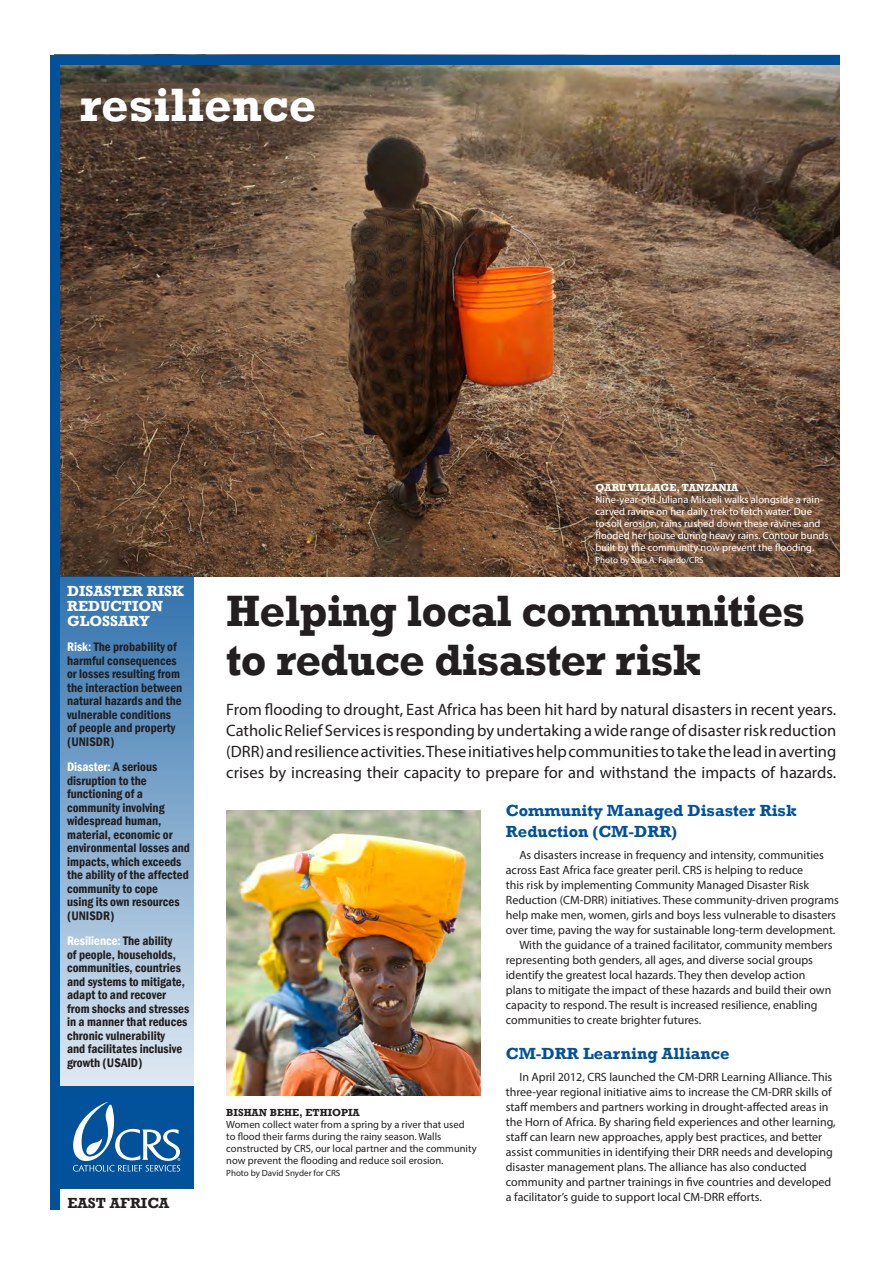
<style>
.page{position:relative;width:893px;height:1263px;background:#fff}
.page>*{position:absolute;margin:0;border:0;box-sizing:border-box;transform-origin:0 0}
.flyer_label{font:700 48px "Rockwell";color:#fff}
.headline{font:700 45px/49.5px "Rockwell";letter-spacing:-.02em;color:#231f20}
.headline-2{font:16.5px/21px "Myriad Pro";color:#231f20;text-align:justify}
.crosshed{font:700 16.5px/21px "Rockwell";color:#01529b}
.factoid_hed{font:700 15px/15px "Rockwell";color:#fff}
.factoid_hed-2{font:700 15px "Rockwell";color:#231f20}
.factoid_text{font:600 condensed 12.75px/13.5px "Franklin Gothic";color:#231f20}
.text{font:12px/15px "Myriad Pro";color:#231f20}
.t1{font:10.5px/12px "Myriad Pro";color:#fff}
.t2{font:10.5px/12px "Myriad Pro";color:#231f20}
.caption_kicker{font:700 10.5px "Rockwell";color:#fff}
.caption_kicker-2{font:700 10.5px "Rockwell";color:#231f20}
.t3{font:9px "Myriad Pro";color:#fff}
.t4{font:9px "Myriad Pro";color:#231f20}
.s1{color:#fff}
</style>
<div class="page">
<img style="left:60px;top:64px;width:779px;height:512px">
<svg style="left:60px;top:576px;width:134px;height:510px;background:#86accf"></svg>
<div style="left:58px;top:1086px;width:136px;height:102px;background:#01529b"></div>
<div style="left:50px;top:55px;width:10px;height:1154px;background:#01529b"></div>
<div style="left:52px;top:55px;width:787px;height:9px;background:#01529b"></div>
<img style="left:226px;top:810px;width:254px;height:286px">
<svg style="left:73px;top:1102px;width:107px;height:69px"></svg>
<p class="flyer_label" style="left:80px;top:75px;width:238px">resilience</p>
<p class="caption_kicker" style="left:596px;top:481px;width:145px">QARU VILLAGE, TANZANIA</p>
<p class="t1" style="left:596px;top:493px;width:235px">Nine-year-old Juliana Mikaeli walks alongside a rain&shy;carved ravine on her daily trek to fetch water. Due<br>to soil erosion, rains rushed down these ravines and flooded her house during heavy rains. Contour bunds built by the community now prevent the flooding.</p>
<p class="t3" style="left:596px;top:554px;width:110px">Photo by Sara A. Fajardo/CRS</p>
<p class="factoid_hed" style="left:67px;top:583px;width:118px">DISASTER RISK<br>REDUCTION<br>GLOSSARY</p>
<p class="factoid_text" style="left:67px;top:640px;width:117px"><span class="s1">Risk:</span> The probability of harmful consequences or losses resulting from the interaction between natural hazards and the vulnerable conditions of people and property (UNISDR)</p>
<p class="factoid_text" style="left:67px;top:760px;width:124px"><span class="s1">Disaster:</span> A serious disruption to the functioning of a community involving widespread human, material, economic or environmental losses and impacts, which exceeds the ability of the affected community to cope<br>using its own resources (UNISDR)</p>
<p class="factoid_text" style="left:67px;top:934px;width:124px"><span class="s1">Resilience:</span> The ability<br>of people, households, communities, countries and systems to mitigate, adapt to and recover from shocks and stresses in a manner that reduces chronic vulnerability<br>and facilitates inclusive growth (USAID)</p>
<p class="factoid_hed-2" style="left:68px;top:1193px;width:103px">EAST AFRICA</p>
<p class="headline" style="left:226px;top:586px;width:580px">Helping local communities to reduce disaster risk</p>
<p class="headline-2" style="left:226px;top:699px;width:612px">From flooding to drought, East Africa has been hit hard by natural disasters in recent years.<br>Catholic Relief Services is responding by undertaking a wide range of disaster risk reduction (DRR) and resilience activities. These initiatives help communities to take the lead in averting crises by increasing their capacity to prepare for and withstand the impacts of hazards.</p>
<p class="caption_kicker-2" style="left:226px;top:1106px;width:135px">BISHAN BEHE, ETHIOPIA</p>
<p class="t2" style="left:226px;top:1118px;width:252px">Women collect water from a spring by a river that used<br>to flood their farms during the rainy season. Walls constructed by CRS, our local partner and the community now prevent the flooding and reduce soil erosion.</p>
<p class="t4" style="left:226px;top:1167px;width:116px">Photo by David Snyder for CRS</p>
<p class="crosshed" style="left:506px;top:799px;width:292px">Community Managed Disaster Risk<br>Reduction (CM-DRR)</p>
<p class="text" style="left:506px;top:847px;width:334px;text-indent:14px">As disasters increase in frequency and intensity, communities across East Africa face greater peril. CRS is helping to reduce<br>this risk by implementing Community Managed Disaster Risk Reduction (CM-DRR) initiatives. These community-driven programs help make men, women, girls and boys less vulnerable to disasters over time, paving the way for sustainable long-term development.</p>
<p class="text" style="left:506px;top:937px;width:328px;text-indent:14px">With the guidance of a trained facilitator, community members representing both genders, all ages, and diverse social groups identify the greatest local hazards. They then develop action plans to mitigate the impact of these hazards and build their own capacity to respond. The result is increased resilience, enabling communities to create brighter futures.</p>
<p class="crosshed" style="left:506px;top:1042px;width:225px">CM-DRR Learning Alliance</p>
<p class="text" style="left:506px;top:1069px;width:331px;text-indent:14px">In April 2012, CRS launched the CM-DRR Learning Alliance. This three-year regional initiative aims to increase the CM-DRR skills of staff members and partners working in drought-affected areas in the Horn of Africa. By sharing field experiences and other learning, staff can learn new approaches, apply best practices, and better assist communities in identifying their DRR needs and developing disaster management plans. The alliance has also conducted community and partner trainings in five countries and developed a facilitator’s guide to support local CM-DRR efforts.</p>
</div>
